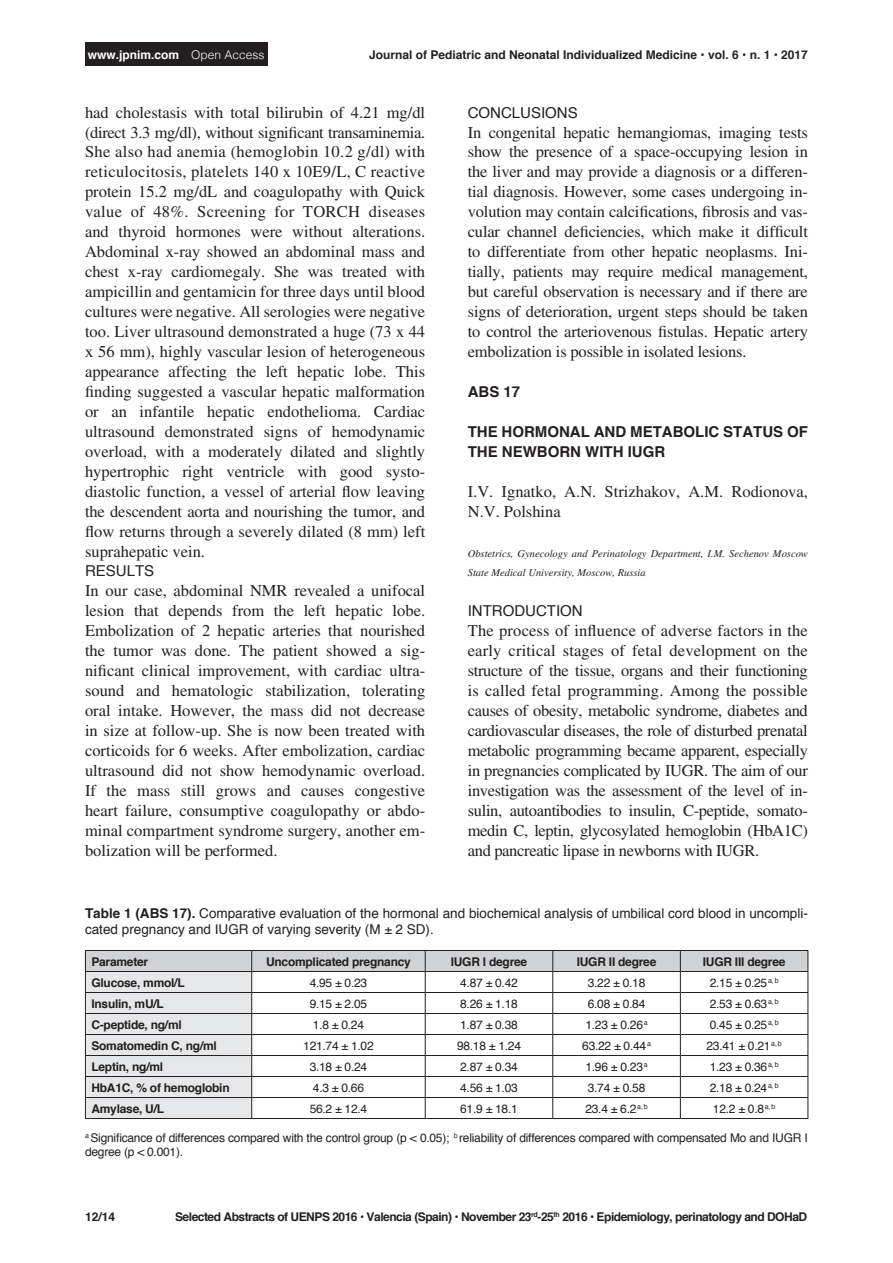
<style>
.page{position:relative;width:893px;height:1263px;background:#fff}
.page>*{position:absolute;margin:0;border:0;box-sizing:border-box;transform-origin:0 0}
.Body2_A{font:16.5px/20px "Times LT Std";letter-spacing:-.005em;color:#231f20;text-align:justify}
.AUTHORS{font:16.5px/20px "Times LT Std";color:#231f20}
.Heading2_A{font:700 15px/20px "Helvetica";color:#231f20}
.Heading5_A{font:15px "Helvetica";color:#231f20}
.t1{font:13.5px/16.2px "Helvetica";color:#231f20}
.Table1{font:12px/14.4px "Helvetica";letter-spacing:-.02em;color:#231f20}
.Table1-2{font:700 12px "Helvetica";letter-spacing:-.02em;color:#231f20}
.Table1-3{font:700 12px "Helvetica";letter-spacing:-.04em;color:#231f20}
.Table1-4{font:700 12px "Helvetica";color:#231f20}
.t2{font:700 12px "Helvetica";color:#fff}
.Body4_A{font:italic 10.5px/20px "Times LT Std";color:#231f20}
.s1{font-weight:300}
.s2{font-weight:700}
</style>
<div class="page">
<div style="left:85px;top:43px;width:182px;height:23px;background:#231f20"></div>
<svg style="left:85px;top:950px;width:723px;height:168px"></svg>
<hr style="left:85px;top:1118px;width:167px;height:1px;background:#231f20">
<hr style="left:252px;top:1118px;width:173px;height:1px;background:#231f20">
<hr style="left:425px;top:1118px;width:128px;height:1px;background:#231f20">
<hr style="left:553px;top:1118px;width:127px;height:1px;background:#231f20">
<hr style="left:680px;top:1118px;width:128px;height:1px;background:#231f20">
<p class="t2" style="left:88px;top:45px;width:178px">www.jpnim.com <span class="s1">Open Access</span></p>
<p class="Table1-4" style="left:369px;top:45px;width:440px">Journal of Pediatric and Neonatal Individualized Medicine • vol. 6 • n. 1 • 2017</p>
<p class="Body2_A" style="left:85px;top:102px;width:342px">had cholestasis with total bilirubin of 4.21 mg/dl (direct 3.3 mg/dl), without significant transaminemia.<br>She also had anemia (hemoglobin 10.2 g/dl) with reticulocitosis, platelets 140 x 10E9/L, C reactive protein 15.2 mg/dL and coagulopathy with Quick value of 48%. Screening for TORCH diseases and thyroid hormones were without alterations.<br>Abdominal x-ray showed an abdominal mass and chest x-ray cardiomegaly. She was treated with ampicillin and gentamicin for three days until blood cultures were negative. All serologies were negative too. Liver ultrasound demonstrated a huge (73 x 44 x 56 mm), highly vascular lesion of heterogeneous appearance affecting the left hepatic lobe. This finding suggested a vascular hepatic malformation or an infantile hepatic endothelioma. Cardiac ultrasound demonstrated signs of hemodynamic overload, with a moderately dilated and slightly hypertrophic right ventricle with good systo&shy;diastolic function, a vessel of arterial flow leaving the descendent aorta and nourishing the tumor, and flow returns through a severely dilated (8 mm) left suprahepatic vein.</p>
<p class="Heading5_A" style="left:85px;top:560px;width:71px">RESULTS</p>
<p class="Body2_A" style="left:85px;top:581px;width:342px">In our case, abdominal NMR revealed a unifocal lesion that depends from the left hepatic lobe.<br>Embolization of 2 hepatic arteries that nourished the tumor was done. The patient showed a sig&shy;nificant clinical improvement, with cardiac ultra&shy;sound and hematologic stabilization, tolerating oral intake. However, the mass did not decrease in size at follow-up. She is now been treated with corticoids for 6 weeks. After embolization, cardiac ultrasound did not show hemodynamic overload.<br>If the mass still grows and causes congestive heart failure, consumptive coagulopathy or abdo&shy;minal compartment syndrome surgery, another em&shy;bolization will be performed.</p>
<p class="Heading5_A" style="left:468px;top:101px;width:112px">CONCLUSIONS</p>
<p class="Body2_A" style="left:468px;top:122px;width:342px">In congenital hepatic hemangiomas, imaging tests show the presence of a space-occupying lesion in the liver and may provide a diagnosis or a differen&shy;tial diagnosis. However, some cases undergoing in&shy;volution may contain calcifications, fibrosis and vas&shy;cular channel deficiencies, which make it difficult to differentiate from other hepatic neoplasms. Ini&shy;tially, patients may require medical management, but careful observation is necessary and if there are signs of deterioration, urgent steps should be taken to control the arteriovenous fistulas. Hepatic artery embolization is possible in isolated lesions.</p>
<p class="Heading2_A" style="left:468px;top:382px;width:54px">ABS 17</p>
<p class="Heading2_A" style="left:468px;top:422px;width:342px">THE HORMONAL AND METABOLIC STATUS OF<br>THE NEWBORN WITH IUGR</p>
<p class="AUTHORS" style="left:468px;top:481px;width:342px">I.V. Ignatko, A.N. Strizhakov, A.M. Rodionova,<br>N.V. Polshina</p>
<p class="Body4_A" style="left:468px;top:543px;width:342px">Obstetrics, Gynecology and Perinatology Department, I.M. Sechenov Moscow<br>State Medical University, Moscow, Russia</p>
<p class="Heading5_A" style="left:468px;top:599px;width:116px">INTRODUCTION</p>
<p class="Body2_A" style="left:468px;top:621px;width:342px">The process of influence of adverse factors in the early critical stages of fetal development on the structure of the tissue, organs and their functioning is called fetal programming. Among the possible causes of obesity, metabolic syndrome, diabetes and cardiovascular diseases, the role of disturbed prenatal metabolic programming became apparent, especially in pregnancies complicated by IUGR. The aim of our investigation was the assessment of the level of in&shy;sulin, autoantibodies to insulin, C-peptide, somato&shy;medin C, leptin, glycosylated hemoglobin (HbA1C) and pancreatic lipase in newborns with IUGR.</p>
<p class="t1" style="left:85px;top:905px;width:724px"><span class="s2">Table 1 (ABS 17).</span> Comparative evaluation of the hormonal and biochemical analysis of umbilical cord blood in uncompli&shy;cated pregnancy and IUGR of varying severity (M ± 2 SD).</p>
<p class="Table1-2" style="left:91px;top:951px;width:58px">Parameter</p>
<p class="Table1-2" style="left:266px;top:951px;width:146px">Uncomplicated pregnancy</p>
<p class="Table1-2" style="left:451px;top:951px;width:78px">IUGR I degree</p>
<p class="Table1-2" style="left:577px;top:951px;width:81px">IUGR II degree</p>
<p class="Table1-2" style="left:703px;top:951px;width:84px">IUGR III degree</p>
<p class="Table1-2" style="left:91px;top:972px;width:95px">Glucose, mmol/L</p>
<p class="Table1" style="left:310px;top:975px;width:59px">4.95 ± 0.23</p>
<p class="Table1" style="left:460px;top:975px;width:59px">4.87 ± 0.42</p>
<p class="Table1" style="left:588px;top:975px;width:59px">3.22 ± 0.18</p>
<p class="Table1" style="left:710px;top:975px;width:70px">2.15 ± 0.25<sup>a,b</sup></p>
<p class="Table1-2" style="left:91px;top:993px;width:74px">Insulin, mU/L</p>
<p class="Table1" style="left:310px;top:996px;width:59px">9.15 ± 2.05</p>
<p class="Table1" style="left:460px;top:996px;width:59px">8.26 ± 1.18</p>
<p class="Table1" style="left:588px;top:996px;width:59px">6.08 ± 0.84</p>
<p class="Table1" style="left:710px;top:996px;width:70px">2.53 ± 0.63<sup>a,b</sup></p>
<p class="Table1-2" style="left:91px;top:1014px;width:92px">C-peptide, ng/ml</p>
<p class="Table1" style="left:313px;top:1017px;width:53px">1.8 ± 0.24</p>
<p class="Table1" style="left:460px;top:1017px;width:59px">1.87 ± 0.38</p>
<p class="Table1" style="left:585px;top:1017px;width:64px">1.23 ± 0.26<sup>a</sup></p>
<p class="Table1" style="left:710px;top:1017px;width:70px">0.45 ± 0.25<sup>a,b</sup></p>
<p class="Table1-2" style="left:91px;top:1035px;width:127px">Somatomedin C, ng/ml</p>
<p class="Table1" style="left:303px;top:1038px;width:72px">121.74 ± 1.02</p>
<p class="Table1" style="left:457px;top:1038px;width:65px">98.18 ± 1.24</p>
<p class="Table1" style="left:582px;top:1038px;width:70px">63.22 ± 0.44<sup>a</sup></p>
<p class="Table1" style="left:706px;top:1038px;width:77px">23.41 ± 0.21<sup>a,b</sup></p>
<p class="Table1-2" style="left:91px;top:1056px;width:73px">Leptin, ng/ml</p>
<p class="Table1" style="left:310px;top:1059px;width:59px">3.18 ± 0.24</p>
<p class="Table1" style="left:460px;top:1059px;width:59px">2.87 ± 0.34</p>
<p class="Table1" style="left:585px;top:1059px;width:64px">1.96 ± 0.23<sup>a</sup></p>
<p class="Table1" style="left:710px;top:1059px;width:70px">1.23 ± 0.36<sup>a,b</sup></p>
<p class="Table1-2" style="left:91px;top:1077px;width:140px">HbA1C, % of hemoglobin</p>
<p class="Table1" style="left:313px;top:1080px;width:53px">4.3 ± 0.66</p>
<p class="Table1" style="left:460px;top:1080px;width:59px">4.56 ± 1.03</p>
<p class="Table1" style="left:588px;top:1080px;width:59px">3.74 ± 0.58</p>
<p class="Table1" style="left:710px;top:1080px;width:70px">2.18 ± 0.24<sup>a,b</sup></p>
<p class="Table1-2" style="left:91px;top:1098px;width:74px">Amylase, U/L</p>
<p class="Table1" style="left:310px;top:1101px;width:59px">56.2 ± 12.4</p>
<p class="Table1" style="left:460px;top:1101px;width:59px">61.9 ± 18.1</p>
<p class="Table1" style="left:585px;top:1101px;width:64px">23.4 ± 6.2<sup>a,b</sup></p>
<p class="Table1" style="left:713px;top:1101px;width:64px">12.2 ± 0.8<sup>a,b</sup></p>
<p class="Table1" style="left:85px;top:1131px;width:724px"><sup>a</sup> Significance of differences compared with the control group (p &lt; 0.05); <sup>b</sup> reliability of differences compared with compensated Mo and IUGR I degree (p &lt; 0.001).</p>
<p class="Table1-2" style="left:85px;top:1207px;width:32px">12/14</p>
<p class="Table1-3" style="left:175px;top:1207px;width:634px">Selected Abstracts of UENPS 2016 • Valencia (Spain) • November 23<sup>rd</sup>-25<sup>th</sup> 2016 • Epidemiology, perinatology and DOHaD</p>
</div>
